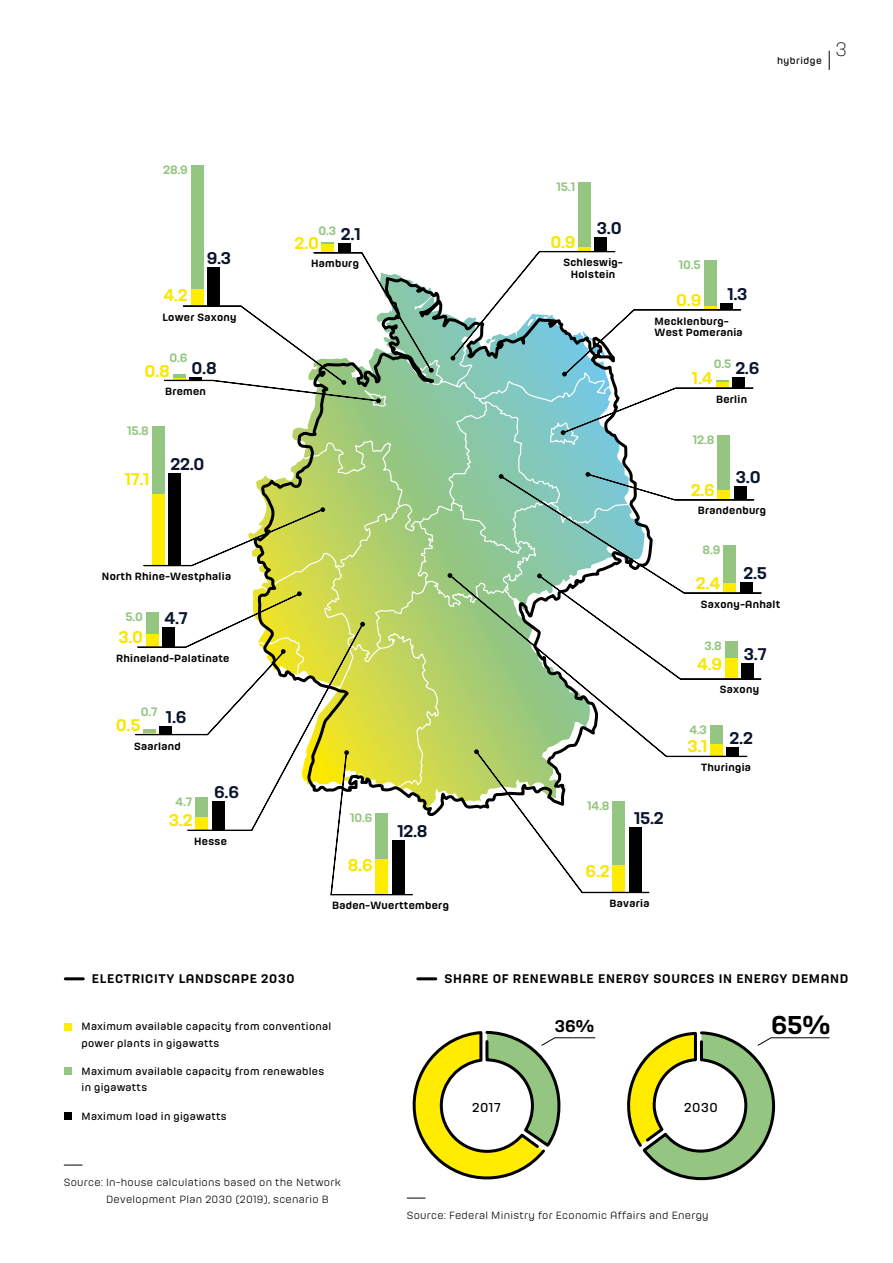
<style>
.page{position:relative;width:893px;height:1263px;background:#fff}
.page>*{position:absolute;margin:0;border:0;box-sizing:border-box;transform-origin:0 0}
.t1{font:500 24px "Hong Kong";color:#000}
.t2{font:500 15.75px "Hong Kong";color:#0b152d}
.t3{font:500 15.75px "Hong Kong";color:#f9e700}
.t4{font:500 15.75px "Hong Kong";color:#000}
.t5{font:12px "Hong Kong";letter-spacing:.05em;color:#000}
.t6{font:500 11.7px "Hong Kong";letter-spacing:.06em;color:#000}
.t7{font:500 11.25px "Hong Kong";letter-spacing:-.02em;color:#94c681}
.t8{font:500 9.75px/11.7px "Hong Kong";letter-spacing:.03em;color:#000}
.t9{font:9.75px/16.5px "Hong Kong";letter-spacing:.03em;color:#000}
.t10{font:300 9.75px/16.5px "Hong Kong";letter-spacing:.03em;color:#000}
.t11{font:9px "Hong Kong";letter-spacing:.05em;color:#000}
</style>
<div class="page">
<svg style="left:627px;top:1031px;width:203px;height:150px"></svg>
<svg style="left:412px;top:1030px;width:184px;height:150px"></svg>
<div style="left:191px;top:166px;width:12px;height:123px;background:#94c681"></div>
<div style="left:322px;top:244px;width:12px;height:9px;background:#ffec00"></div>
<svg style="left:322px;top:242px;width:12px;height:2px"></svg>
<hr style="left:578px;top:247px;width:12px;height:4px;background:#ffec00">
<div style="left:578px;top:182px;width:12px;height:65px;background:#94c681"></div>
<div style="left:338px;top:244px;width:12px;height:9px;background:#000"></div>
<div style="left:595px;top:238px;width:12px;height:13px;background:#000"></div>
<svg style="left:135px;top:251px;width:627px;height:644px"></svg>
<svg style="left:829px;top:51px;width:1px;height:19px"></svg>
<hr style="left:65px;top:977px;width:18px;height:3px;background:#000">
<div style="left:64px;top:1023px;width:7px;height:8px;background:#ffec00"></div>
<div style="left:64px;top:1067px;width:7px;height:8px;background:#94c681"></div>
<div style="left:64px;top:1112px;width:7px;height:8px;background:#000"></div>
<svg style="left:64px;top:1165px;width:18px;height:1px"></svg>
<svg style="left:407px;top:1198px;width:18px;height:1px"></svg>
<hr style="left:418px;top:977px;width:18px;height:3px;background:#000">
<p class="t7" style="left:163px;top:162px;width:26px">28.9</p>
<h2 class="t3" style="left:163px;top:284px;width:26px">4.2</h2>
<h2 class="t2" style="left:207px;top:247px;width:26px">9.3</h2>
<p class="t8" style="left:162px;top:311px;width:76px">Lower Saxony</p>
<p class="t7" style="left:170px;top:350px;width:19px">0.6</p>
<h2 class="t3" style="left:145px;top:359px;width:27px">0.8</h2>
<h2 class="t2" style="left:192px;top:356px;width:27px">0.8</h2>
<p class="t7" style="left:127px;top:423px;width:23px">15.8</p>
<h2 class="t3" style="left:125px;top:468px;width:26px">17.1</h2>
<p class="t8" style="left:165px;top:385px;width:42px">Bremen</p>
<h2 class="t2" style="left:170px;top:452px;width:36px">22.0</h2>
<p class="t8" style="left:102px;top:570px;width:131px">North Rhine-Westphalia</p>
<p class="t7" style="left:125px;top:609px;width:19px">5.0</p>
<h2 class="t2" style="left:164px;top:607px;width:25px">4.7</h2>
<h2 class="t3" style="left:118px;top:626px;width:26px">3.0</h2>
<p class="t8" style="left:116px;top:652px;width:115px">Rhineland-Palatinate</p>
<p class="t7" style="left:141px;top:704px;width:18px">0.7</p>
<h2 class="t3" style="left:116px;top:714px;width:26px">0.5</h2>
<h2 class="t2" style="left:166px;top:706px;width:22px">1.6</h2>
<p class="t8" style="left:134px;top:740px;width:48px">Saarland</p>
<p class="t7" style="left:175px;top:793px;width:18px">4.7</p>
<h2 class="t3" style="left:169px;top:809px;width:25px">3.2</h2>
<h2 class="t2" style="left:214px;top:781px;width:26px">6.6</h2>
<p class="t8" style="left:194px;top:835px;width:34px">Hesse</p>
<p class="t11" style="left:777px;top:54px;width:72px">hybridge <sup>3</sup></p>
<p class="t7" style="left:557px;top:178px;width:20px">15.1</p>
<p class="t7" style="left:318px;top:223px;width:19px">0.3</p>
<h2 class="t2" style="left:341px;top:223px;width:21px">2.1</h2>
<h2 class="t3" style="left:295px;top:232px;width:26px">2.0</h2>
<h2 class="t3" style="left:550px;top:231px;width:27px">0.9</h2>
<h2 class="t2" style="left:597px;top:217px;width:26px">3.0</h2>
<p class="t8" style="left:311px;top:257px;width:49px">Hamburg</p>
<p class="t8" style="left:563px;top:256px;width:61px;text-align:center">Schleswig-<br>Holstein</p>
<p class="t7" style="left:679px;top:257px;width:23px">10.5</p>
<h2 class="t3" style="left:676px;top:289px;width:27px">0.9</h2>
<h2 class="t2" style="left:727px;top:283px;width:22px">1.3</h2>
<p class="t8" style="left:654px;top:315px;width:90px">Mecklenburg-<br>West Pomerania</p>
<p class="t7" style="left:714px;top:356px;width:19px">0.5</p>
<h2 class="t2" style="left:735px;top:356px;width:26px">2.6</h2>
<h2 class="t3" style="left:692px;top:367px;width:22px">1.4</h2>
<p class="t8" style="left:716px;top:393px;width:33px">Berlin</p>
<p class="t7" style="left:693px;top:432px;width:23px">12.8</p>
<h2 class="t3" style="left:691px;top:479px;width:26px">2.6</h2>
<h2 class="t2" style="left:736px;top:466px;width:26px">3.0</h2>
<p class="t8" style="left:698px;top:504px;width:70px">Brandenburg</p>
<p class="t7" style="left:703px;top:542px;width:19px">8.9</p>
<h2 class="t3" style="left:696px;top:572px;width:26px">2.4</h2>
<h2 class="t2" style="left:743px;top:562px;width:25px">2.5</h2>
<p class="t8" style="left:701px;top:598px;width:81px">Saxony-Anhalt</p>
<p class="t7" style="left:704px;top:638px;width:19px">3.8</p>
<h2 class="t3" style="left:697px;top:653px;width:27px">4.9</h2>
<h2 class="t2" style="left:744px;top:643px;width:24px">3.7</h2>
<p class="t8" style="left:720px;top:683px;width:41px">Saxony</p>
<p class="t7" style="left:689px;top:721px;width:19px">4.3</p>
<h2 class="t3" style="left:687px;top:735px;width:22px">3.1</h2>
<h2 class="t2" style="left:730px;top:727px;width:25px">2.2</h2>
<p class="t8" style="left:701px;top:761px;width:51px">Thuringia</p>
<p class="t7" style="left:350px;top:810px;width:24px">10.6</p>
<h2 class="t2" style="left:397px;top:820px;width:32px">12.8</h2>
<p class="t7" style="left:587px;top:798px;width:24px">14.8</p>
<h2 class="t2" style="left:634px;top:807px;width:31px">15.2</h2>
<h2 class="t3" style="left:348px;top:854px;width:26px">8.6</h2>
<h2 class="t3" style="left:586px;top:860px;width:26px">6.2</h2>
<p class="t8" style="left:332px;top:899px;width:118px">Baden-Wuerttemberg</p>
<p class="t8" style="left:610px;top:897px;width:41px">Bavaria</p>
<p class="t6" style="left:92px;top:971px;width:204px">ELECTRICITY LANDSCAPE 2030</p>
<p class="t9" style="left:82px;top:1018px;width:251px">Maximum available capacity from conventional power plants in gigawatts</p>
<p class="t9" style="left:82px;top:1062px;width:244px">Maximum available capacity from renewables in gigawatts</p>
<p class="t9" style="left:82px;top:1107px;width:146px">Maximum load in gigawatts</p>
<p class="t10" style="left:106px;top:1174px;width:236px;text-indent:-42px">Source: In-house calculations based on the Network<br>Development Plan 2030 (2019), scenario B</p>
<p class="t6" style="left:444px;top:971px;width:405px">SHARE OF RENEWABLE ENERGY SOURCES IN ENERGY DEMAND</p>
<h2 class="t4" style="left:555px;top:1015px;width:41px">36%</h2>
<h1 class="t1" style="left:771px;top:1008px;width:61px">65%</h1>
<p class="t5" style="left:472px;top:1099px;width:30px">2017</p>
<p class="t5" style="left:684px;top:1099px;width:35px">2030</p>
<p class="t10" style="left:407px;top:1207px;width:303px">Source: Federal Ministry for Economic Affairs and Energy</p>
</div>
